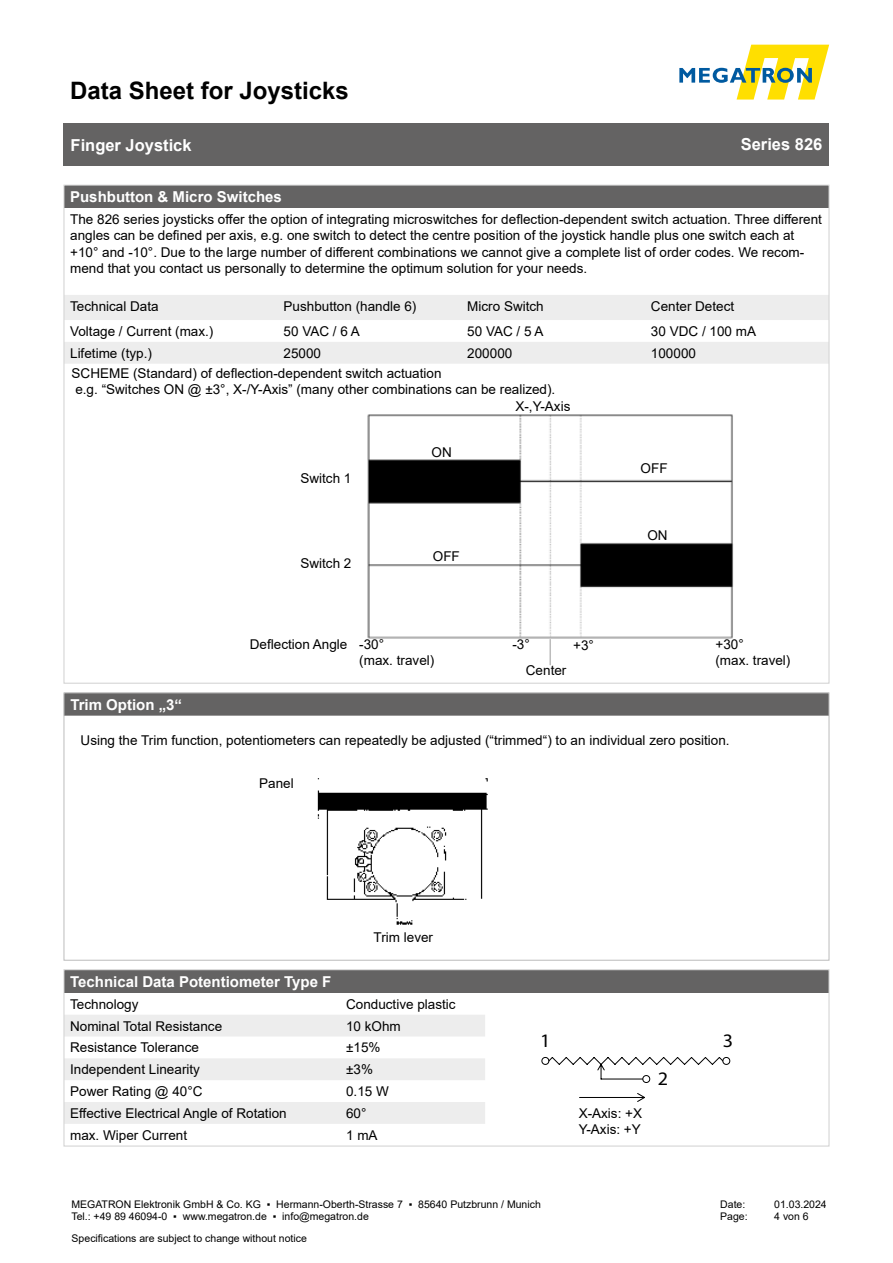
<style>
.page{position:relative;width:893px;height:1263px;background:#fff}
.page>*{position:absolute;margin:0;border:0;box-sizing:border-box;transform-origin:0 0}
.t1{font:700 24px "Arial";color:#000}
.t2{font:19.05px "Arial";color:#000;scale:1.05 1}
.t3{font:700 16.5px "Arial";color:#fff}
.Headline{font:700 15px "Arial";color:#fff}
.t4{font:13.5px/16.2px "Arial";color:#000}
.t5{font:10.5px/12.6px "Arial";color:#000}
</style>
<div class="page">
<svg style="left:679px;top:45px;width:150px;height:55px"></svg>
<div style="left:64px;top:123px;width:765px;height:43px;background:#646363"></div>
<div style="left:64px;top:185px;width:765px;height:23px;background:#646363"></div>
<svg style="left:66px;top:295px;width:761px;height:69px;fill:#ededed"></svg>
<img style="left:317px;top:778px;width:171px;height:147px">
<div style="left:64px;top:693px;width:765px;height:23px;background:#646363"></div>
<div style="left:64px;top:693px;width:765px;height:267px;border:1px solid #bcbcbc"></div>
<img style="left:367px;top:414px;width:367px;height:225px">
<hr style="left:549px;top:639px;width:2px;height:26px;background:#bcbcbc">
<div style="left:64px;top:970px;width:765px;height:23px;background:#646363"></div>
<svg style="left:66px;top:1015px;width:419px;height:109px;fill:#ededed"></svg>
<div style="left:64px;top:969px;width:765px;height:177px;border:1px solid #d0d0d0"></div>
<svg style="left:541px;top:1057px;width:189px;height:45px"></svg>
<h1 class="t1" style="left:70px;top:73px;width:280px">Data Sheet for Joysticks</h1>
<p class="t3" style="left:71px;top:133px;width:123px">Finger Joystick</p>
<p class="t3" style="left:741px;top:133px;width:83px">Series 826</p>
<p class="Headline" style="left:70px;top:186px;width:213px">Pushbutton &amp; Micro Switches</p>
<p class="t4" style="left:70px;top:211px;width:753px">The 826 series joysticks offer the option of integrating microswitches for deflection-dependent switch actuation. Three different angles can be defined per axis, e.g. one switch to detect the centre position of the joystick handle plus one switch each at +10° and -10°. Due to the large number of different combinations we cannot give a complete list of order codes. We recom&shy;mend that you contact us personally to determine the optimum solution for your needs.</p>
<p class="t4" style="left:70px;top:298px;width:90px">Technical Data</p>
<p class="t4" style="left:284px;top:298px;width:134px">Pushbutton (handle 6)</p>
<p class="t4" style="left:467px;top:298px;width:78px">Micro Switch</p>
<p class="t4" style="left:651px;top:298px;width:85px">Center Detect</p>
<p class="t4" style="left:70px;top:323px;width:145px">Voltage / Current (max.)</p>
<p class="t4" style="left:284px;top:323px;width:78px">50 VAC / 6 A</p>
<p class="t4" style="left:467px;top:323px;width:78px">50 VAC / 5 A</p>
<p class="t4" style="left:651px;top:323px;width:107px">30 VDC / 100 mA</p>
<p class="t4" style="left:70px;top:345px;width:83px">Lifetime (typ.)</p>
<p class="t4" style="left:284px;top:345px;width:39px">25000</p>
<p class="t4" style="left:467px;top:345px;width:47px">200000</p>
<p class="t4" style="left:651px;top:345px;width:47px">100000</p>
<p class="t4" style="left:72px;top:365px;width:371px">SCHEME (Standard) of deflection-dependent switch actuation</p>
<p class="t4" style="left:75px;top:381px;width:481px">e.g. “Switches ON @ ±3°, X-/Y-Axis” (many other combinations can be realized).</p>
<p class="Headline" style="left:70px;top:694px;width:113px">Trim Option „3“</p>
<p class="t4" style="left:300px;top:470px;width:53px">Switch 1</p>
<p class="t4" style="left:300px;top:555px;width:53px">Switch 2</p>
<p class="t4" style="left:432px;top:444px;width:22px">ON</p>
<p class="t4" style="left:433px;top:548px;width:28px">OFF</p>
<p class="t4" style="left:515px;top:398px;width:57px">X-,Y-Axis</p>
<p class="t4" style="left:250px;top:636px;width:99px">Deflection Angle</p>
<p class="t4" style="left:359px;top:636px;width:26px">-30°</p>
<p class="t4" style="left:512px;top:636px;width:19px">-3°</p>
<p class="t4" style="left:573px;top:637px;width:22px">+3°</p>
<p class="t4" style="left:359px;top:652px;width:77px">(max. travel)</p>
<p class="t4" style="left:526px;top:662px;width:42px">Center</p>
<p class="t4" style="left:641px;top:460px;width:28px">OFF</p>
<p class="t4" style="left:647px;top:527px;width:22px">ON</p>
<p class="t4" style="left:715px;top:636px;width:30px">+30°</p>
<p class="t4" style="left:715px;top:652px;width:77px">(max. travel)</p>
<p class="t4" style="left:81px;top:731px;width:651px">Using the Trim function, potentiometers can repeatedly be adjusted (“trimmed“) to an individual zero position.</p>
<p class="t4" style="left:259px;top:775px;width:36px">Panel</p>
<p class="t4" style="left:374px;top:929px;width:61px">Trim lever</p>
<p class="Headline" style="left:70px;top:971px;width:263px">Technical Data Potentiometer Type F</p>
<p class="t4" style="left:70px;top:996px;width:70px">Technology</p>
<p class="t4" style="left:346px;top:996px;width:111px">Conductive plastic</p>
<p class="t4" style="left:70px;top:1017px;width:154px">Nominal Total Resistance</p>
<p class="t4" style="left:346px;top:1017px;width:56px">10 kOhm</p>
<p class="t4" style="left:70px;top:1039px;width:130px">Resistance Tolerance</p>
<p class="t4" style="left:346px;top:1039px;width:36px">±15%</p>
<p class="t4" style="left:70px;top:1061px;width:131px">Independent Linearity</p>
<p class="t4" style="left:346px;top:1061px;width:28px">±3%</p>
<p class="t4" style="left:70px;top:1083px;width:134px">Power Rating @ 40°C</p>
<p class="t4" style="left:346px;top:1083px;width:44px">0.15 W</p>
<p class="t4" style="left:70px;top:1105px;width:218px">Effective Electrical Angle of Rotation</p>
<p class="t4" style="left:346px;top:1105px;width:22px">60°</p>
<p class="t4" style="left:70px;top:1127px;width:119px">max. Wiper Current</p>
<p class="t4" style="left:346px;top:1127px;width:33px">1 mA</p>
<p class="t2" style="left:540px;top:1029px;width:11px">1</p>
<p class="t2" style="left:723px;top:1029px;width:11px">3</p>
<p class="t4" style="left:579px;top:1105px;width:65px">X-Axis: +X</p>
<p class="t4" style="left:579px;top:1121px;width:64px">Y-Axis: +Y</p>
<p class="t2" style="left:658px;top:1067px;width:11px">2</p>
<p class="t5" style="left:71px;top:1198px;width:471px">MEGATRON Elektronik GmbH &amp; Co. KG ▪ Hermann-Oberth-Strasse 7 ▪ 85640 Putzbrunn / Munich<br>Tel.: +49 89 46094-0 ▪ www.megatron.de ▪ info@megatron.de</p>
<p class="t5" style="left:720px;top:1198px;width:27px">Date:</p>
<p class="t5" style="left:774px;top:1198px;width:54px">01.03.2024</p>
<p class="t5" style="left:720px;top:1210px;width:29px">Page:</p>
<p class="t5" style="left:774px;top:1210px;width:36px">4 von 6</p>
<p class="t5" style="left:72px;top:1232px;width:237px">Specifications are subject to change without notice</p>
</div>
